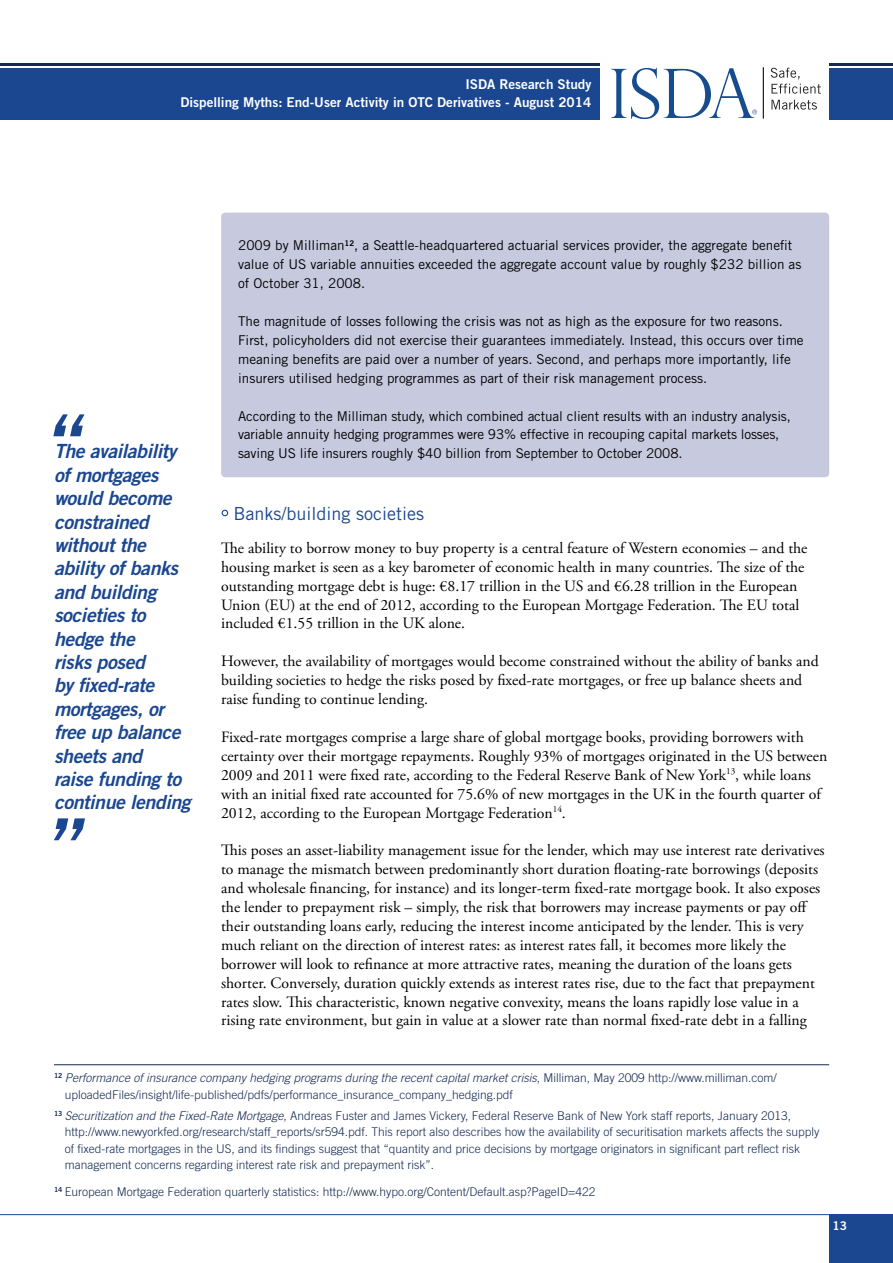
<style>
.page{position:relative;width:893px;height:1263px;background:#fff}
.page>*{position:absolute;margin:0;border:0;box-sizing:border-box;transform-origin:0 0}
.t1{font:75px "Trade Gothic LT Std Bd 2 Obl";color:#1a4790}
.t2{font:19.5px/23.4px "Trade Gothic LT Std Bd 2 Obl";letter-spacing:-.02em;color:#1a4790}
.t3{font:18px "Trade Gothic LT Std";color:#1a4790}
.t4{font:15.75px/18.9px "Adobe Garamond Pro";color:#000}
.t5{font:13.5px/18.9px "Trade Gothic LT Std";color:#000}
.t6{font:13.5px/18px "Trade Gothic LT Std Bd 2";color:#fff;text-align:right}
.t7{font:300 12px/16.5px "Trade Gothic LT Std";color:#152a52}
.t8{font:12px "Trade Gothic Bold Two";color:#fff}
.s1{font-family:"Adobe Garamond Pro";font-size:19.5px;color:#fff}
.s2{font-style:italic}
</style>
<div class="page">
<div style="left:0;top:68px;width:600px;height:51px;background:#1a4790"></div>
<div style="left:829px;top:68px;width:64px;height:51px;background:#1a4790"></div>
<hr style="left:0;top:64px;width:600px;height:2px;background:#152a52">
<hr style="left:829px;top:64px;width:64px;height:2px;background:#152a52">
<div style="left:829px;top:1214px;width:64px;height:49px;background:#1a4790"></div>
<svg style="left:771px;top:68px;width:50px;height:26px"></svg>
<svg style="left:771px;top:100px;width:46px;height:10px"></svg>
<hr style="left:763px;top:67px;width:1px;height:51px;background:#231f20">
<svg style="left:611px;top:68px;width:146px;height:51px"></svg>
<hr style="left:0;top:1214px;width:829px;height:1px;background:#1a4790">
<svg style="left:222px;top:510px;width:6px;height:6px"></svg>
<div style="left:221px;top:213px;width:608px;height:264px;background:#c7c9df;border-radius:4px"></div>
<hr style="left:54px;top:1064px;width:775px;height:1px;background:#152a52">
<h1 class="t1" style="left:43px;top:396px;width:35px">“</h1>
<p class="t6" style="left:180px;top:75px;width:412px">ISDA Research Study<br>Dispelling Myths: End-User Activity in OTC Derivatives - August 2014</p>
<p class="t5" style="left:238px;top:236px;width:565px">2009 by Milliman<sup>12</sup>, a Seattle-headquartered actuarial services provider, the aggregate benefit value of US variable annuities exceeded the aggregate account value by roughly $232 billion as of October 31, 2008.</p>
<p class="t5" style="left:238px;top:312px;width:567px">The magnitude of losses following the crisis was not as high as the exposure for two reasons.<br>First, policyholders did not exercise their guarantees immediately. Instead, this occurs over time meaning benefits are paid over a number of years. Second, and perhaps more importantly, life insurers utilised hedging programmes as part of their risk management process.</p>
<p class="t5" style="left:238px;top:406px;width:554px">According to the Milliman study, which combined actual client results with an industry analysis, variable annuity hedging programmes were 93% effective in recouping capital markets losses,</p>
<p class="t2" style="left:54px;top:440px;width:124px">The availability</p>
<p class="t5" style="left:238px;top:444px;width:446px">saving US life insurers roughly $40 billion from September to October 2008.</p>
<p class="t2" style="left:54px;top:463px;width:138px">of mortgages would become constrained without the ability of banks and building societies to hedge the<br>risks posed<br>by fixed-rate mortgages, or free up balance sheets and<br>raise funding to continue lending</p>
<p class="t3" style="left:221px;top:502px;width:204px"><span class="s1">•</span> Banks/building societies</p>
<p class="t4" style="left:221px;top:539px;width:588px">The ability to borrow money to buy property is a central feature of Western economies – and the housing market is seen as a key barometer of economic health in many countries. The size of the outstanding mortgage debt is huge: €8.17 trillion in the US and €6.28 trillion in the European Union (EU) at the end of 2012, according to the European Mortgage Federation. The EU total included €1.55 trillion in the UK alone.</p>
<p class="t4" style="left:221px;top:652px;width:599px">However, the availability of mortgages would become constrained without the ability of banks and building societies to hedge the risks posed by fixed-rate mortgages, or free up balance sheets and raise funding to continue lending.</p>
<p class="t4" style="left:221px;top:728px;width:608px">Fixed-rate mortgages comprise a large share of global mortgage books, providing borrowers with certainty over their mortgage repayments. Roughly 93% of mortgages originated in the US between 2009 and 2011 were fixed rate, according to the Federal Reserve Bank of New York<sup>13</sup>, while loans with an initial fixed rate accounted for 75.6% of new mortgages in the UK in the fourth quarter of 2012, according to the European Mortgage Federation<sup>14</sup>.</p>
<p class="t4" style="left:221px;top:841px;width:605px">This poses an asset-liability management issue for the lender, which may use interest rate derivatives to manage the mismatch between predominantly short duration floating-rate borrowings (deposits and wholesale financing, for instance) and its longer-term fixed-rate mortgage book. It also exposes the lender to prepayment risk – simply, the risk that borrowers may increase payments or pay off their outstanding loans early, reducing the interest income anticipated by the lender. This is very much reliant on the direction of interest rates: as interest rates fall, it becomes more likely the borrower will look to refinance at more attractive rates, meaning the duration of the loans gets shorter. Conversely, duration quickly extends as interest rates rise, due to the fact that prepayment rates slow. This characteristic, known negative convexity, means the loans rapidly lose value in a rising rate environment, but gain in value at a slower rate than normal fixed-rate debt in a falling</p>
<h1 class="t1" style="left:43px;top:799px;width:35px">”</h1>
<p class="t7" style="left:65px;top:1069px;width:714px;text-indent:-11px"><sup>12</sup> <span class="s2">Performance of insurance company hedging programs during the recent capital market crisis</span>, Milliman, May 2009 http://www.milliman.com/ uploadedFiles/insight/life-published/pdfs/performance_insurance_company_hedging.pdf</p>
<p class="t7" style="left:65px;top:1107px;width:756px;text-indent:-11px"><sup>13</sup> <span class="s2">Securitization and the Fixed-Rate Mortgage</span>, Andreas Fuster and James Vickery, Federal Reserve Bank of New York staff reports, January 2013, http://www.newyorkfed.org/research/staff_reports/sr594.pdf. This report also describes how the availability of securitisation markets affects the supply of fixed-rate mortgages in the US, and its findings suggest that “quantity and price decisions by mortgage originators in significant part reflect risk management concerns regarding interest rate risk and prepayment risk”.</p>
<p class="t7" style="left:54px;top:1183px;width:543px"><sup>14</sup> European Mortgage Federation quarterly statistics: http://www.hypo.org/Content/Default.asp?PageID=422</p>
<p class="t8" style="left:833px;top:1219px;width:16px">13</p>
</div>
